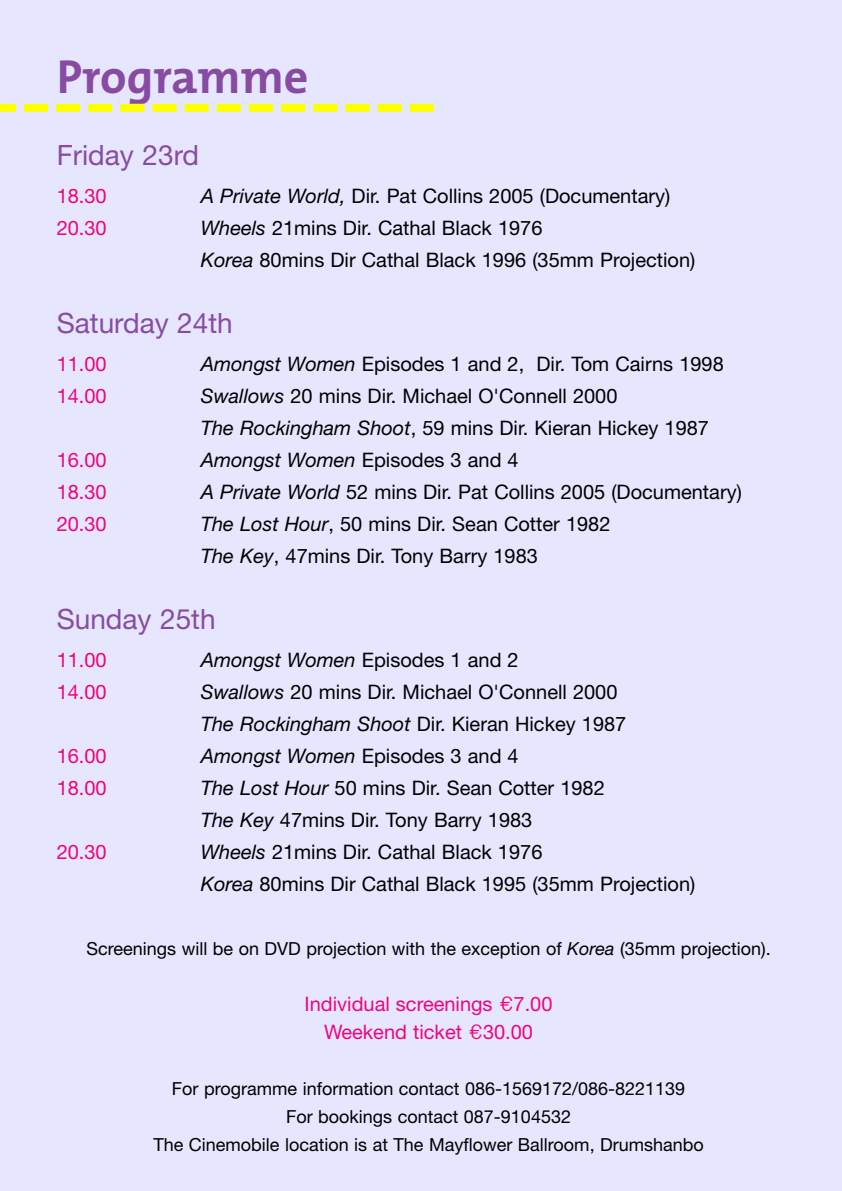
<style>
.page{position:relative;width:842px;height:1191px;background:#e6e6ff}
.page>*{position:absolute;margin:0;border:0;box-sizing:border-box;transform-origin:0 0}
.t1{font:700 48px "The Mix";color:#874ca2}
.t2{font:28px "Helvetica Neue";color:#874ca2}
.t3{font:20px/32px "Helvetica Neue";color:#000}
.t4{font:20px/28px "Helvetica Neue";color:#ef047e;text-align:center}
.t5{font:18px/28px "Helvetica Neue";color:#000;text-align:center}
.s1{font-style:italic}
.s2{font-family:"Malmo Sans"}
</style>
<div class="page">
<svg style="left:23px;top:104px;width:387px;height:8px"></svg>
<div style="left:0;top:104px;width:16px;height:8px;background:#ff0"></div>
<div style="left:410px;top:104px;width:24px;height:8px;background:#ff0"></div>
<h1 class="t1" style="left:57px;top:60px;width:253px">Programme</h1>
<h2 class="t2" style="left:57px;top:145px;width:144px">Friday 23rd</h2>
<p class="t4" style="left:57px;top:184px;width:52px">18.30</p>
<p class="t3" style="left:201px;top:182px;width:471px"><span class="s1">A Private World,</span> Dir. Pat Collins 2005 (Documentary)</p>
<p class="t4" style="left:57px;top:216px;width:52px">20.30</p>
<p class="t3" style="left:201px;top:214px;width:496px"><span class="s1">Wheels</span> 21mins Dir. Cathal Black 1976<br><span class="s1">Korea</span> 80mins Dir Cathal Black 1996 (35mm Projection)</p>
<h2 class="t2" style="left:57px;top:313px;width:178px">Saturday 24th</h2>
<p class="t4" style="left:57px;top:352px;width:52px">11.00</p>
<p class="t3" style="left:201px;top:350px;width:525px"><span class="s1">Amongst Women</span> Episodes 1 and 2, Dir. Tom Cairns 1998</p>
<p class="t4" style="left:57px;top:384px;width:52px">14.00</p>
<p class="t3" style="left:201px;top:382px;width:510px"><span class="s1">Swallows</span> 20 mins Dir. Michael O'Connell 2000<br><span class="s1">The Rockingham Shoot</span>, 59 mins Dir. Kieran Hickey 1987</p>
<p class="t4" style="left:57px;top:448px;width:52px">16.00</p>
<p class="t3" style="left:201px;top:446px;width:320px"><span class="s1">Amongst Women</span> Episodes 3 and 4</p>
<p class="t4" style="left:57px;top:480px;width:52px">18.30</p>
<p class="t3" style="left:201px;top:478px;width:543px"><span class="s1">A Private World</span> 52 mins Dir. Pat Collins 2005 (Documentary)</p>
<p class="t4" style="left:57px;top:512px;width:52px">20.30</p>
<p class="t3" style="left:201px;top:510px;width:411px"><span class="s1">The Lost Hour</span>, 50 mins Dir. Sean Cotter 1982<br><span class="s1">The Key</span>, 47mins Dir. Tony Barry 1983</p>
<h2 class="t2" style="left:57px;top:609px;width:160px">Sunday 25th</h2>
<p class="t4" style="left:57px;top:648px;width:52px">11.00</p>
<p class="t3" style="left:201px;top:646px;width:320px"><span class="s1">Amongst Women</span> Episodes 1 and 2</p>
<p class="t4" style="left:57px;top:680px;width:52px">14.00</p>
<p class="t3" style="left:201px;top:678px;width:427px"><span class="s1">Swallows</span> 20 mins Dir. Michael O'Connell 2000<br><span class="s1">The Rockingham Shoot</span> Dir. Kieran Hickey 1987</p>
<p class="t4" style="left:57px;top:744px;width:52px">16.00</p>
<p class="t3" style="left:201px;top:742px;width:320px"><span class="s1">Amongst Women</span> Episodes 3 and 4</p>
<p class="t4" style="left:57px;top:776px;width:52px">18.00</p>
<p class="t3" style="left:201px;top:774px;width:406px"><span class="s1">The Lost Hour</span> 50 mins Dir. Sean Cotter 1982<br><span class="s1">The Key</span> 47mins Dir. Tony Barry 1983</p>
<p class="t4" style="left:57px;top:840px;width:52px">20.30</p>
<p class="t3" style="left:201px;top:838px;width:496px"><span class="s1">Wheels</span> 21mins Dir. Cathal Black 1976<br><span class="s1">Korea</span> 80mins Dir Cathal Black 1995 (35mm Projection)</p>
<p class="t5" style="left:86px;top:936px;width:686px">Screenings will be on DVD projection with the exception of <span class="s1">Korea</span> (35mm projection).</p>
<p class="t4" style="left:305px;top:992px;width:249px">Individual screenings <span class="s2">¤</span>7.00<br>Weekend ticket <span class="s2">¤</span>30.00</p>
<p class="t5" style="left:153px;top:1076px;width:552px">For programme information contact 086-1569172/086-8221139<br>For bookings contact 087-9104532<br>The Cinemobile location is at The Mayflower Ballroom, Drumshanbo</p>
</div>
